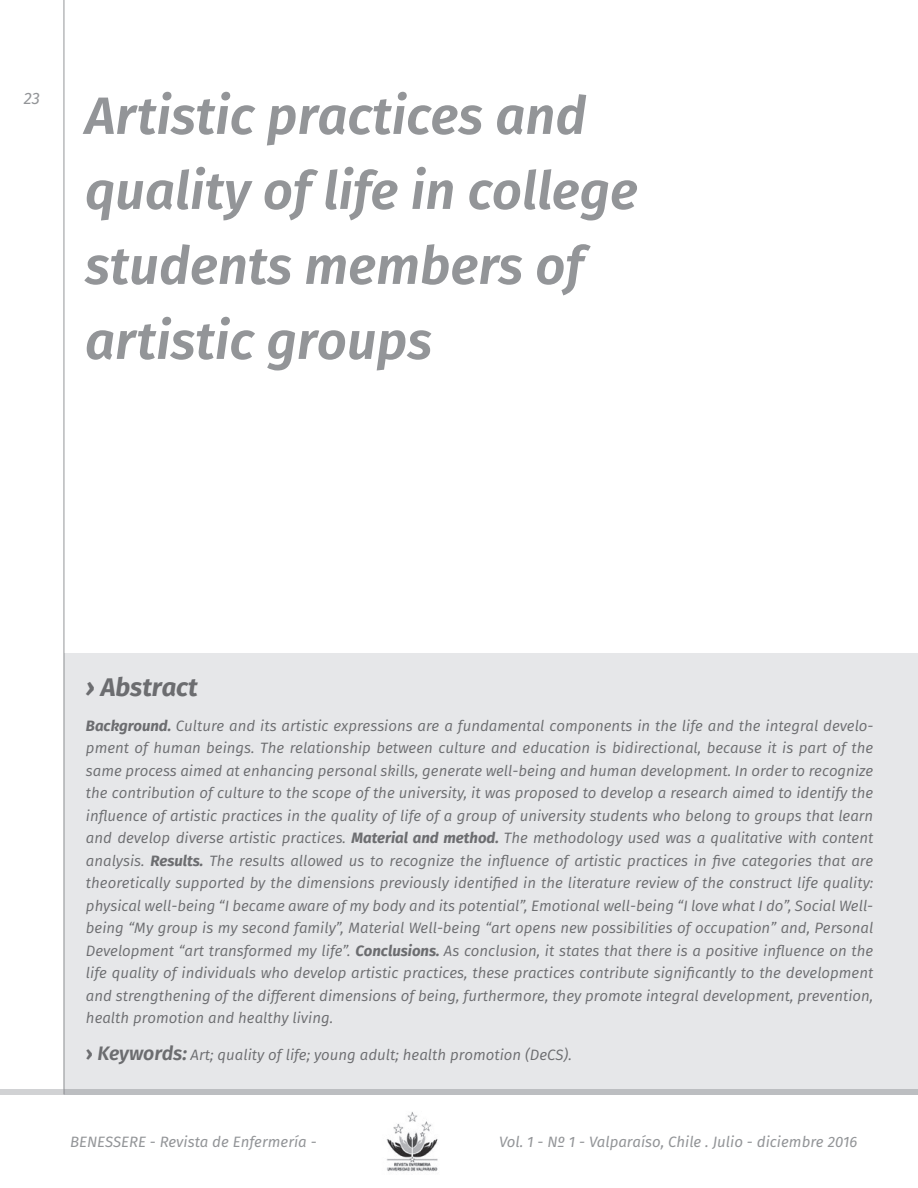
<style>
.page{position:relative;width:918px;height:1188px;background:#fff}
.page>*{position:absolute;margin:0;border:0;box-sizing:border-box;transform-origin:0 0}
.titulo_esp{font:italic 600 52.5px/75px "Fira Sans";color:#939598}
.texto_largo{font:italic 700 25.5px "Fira Sans";color:#6c6d70}
.t1{font:italic 16.5px "Fira Sans";color:#939598}
.abstract_ingles{font:italic 15px/22.5px "Fira Sans";color:#6c6d70;text-align:justify}
.t2{font:italic 15px "Fira Sans";color:#939598}
.texto_largo-2{font:italic 15px "Fira Sans";color:#6c6d70}
.s1{font-weight:700}
.s2{font-weight:700;font-style:normal;font-size:19.5px}
.s3{font-weight:600;font-size:19.5px}
</style>
<div class="page">
<div style="left:0;top:1089px;width:918px;height:5px;background:#d1d2d4"></div>
<hr style="left:64px;top:0;width:1px;height:1094px;background:#939598">
<img style="left:386px;top:1112px;width:52px;height:60px">
<div style="left:64px;top:653px;width:854px;height:441px;background:#e6e7e9"></div>
<p class="t1" style="left:24px;top:86px;width:18px">23</p>
<p class="titulo_esp" style="left:85px;top:75px;width:554px">Artistic practices and quality of life in college students members of artistic groups</p>
<p class="texto_largo" style="left:86px;top:665px;width:113px">› Abstract</p>
<p class="abstract_ingles" style="left:86px;top:714px;width:789px"><span class="s1">Background.</span> Culture and its artistic expressions are a fundamental components in the life and the integral develo&shy;pment of human beings. The relationship between culture and education is bidirectional, because it is part of the same process aimed at enhancing personal skills, generate well-being and human development. In order to recognize the contribution of culture to the scope of the university, it was proposed to develop a research aimed to identify the influence of artistic practices in the quality of life of a group of university students who belong to groups that learn and develop diverse artistic practices. <span class="s1">Material and method.</span> The methodology used was a qualitative with content analysis. <span class="s1">Results.</span> The results allowed us to recognize the influence of artistic practices in five categories that are theoretically supported by the dimensions previously identified in the literature review of the construct life quality: physical well-being “I became aware of my body and its potential”, Emotional well-being “I love what I do”, Social Well&shy;being “My group is my second family”, Material Well-being “art opens new possibilities of occupation” and, Personal Development “art transformed my life”. <span class="s1">Conclusions.</span> As conclusion, it states that there is a positive influence on the life quality of individuals who develop artistic practices, these practices contribute significantly to the development and strengthening of the different dimensions of being, furthermore, they promote integral development, prevention, health promotion and healthy living.</p>
<p class="texto_largo-2" style="left:86px;top:1044px;width:487px"><span class="s2">›</span> <span class="s3">Keywords:</span> Art; quality of life; young adult; health promotion (DeCS).</p>
<p class="t2" style="left:70px;top:1131px;width:248px">BENESSERE - Revista de Enfermería -</p>
<p class="t2" style="left:499px;top:1131px;width:360px">Vol. 1 - Nº 1 - Valparaíso, Chile . Julio - diciembre 2016</p>
</div>
